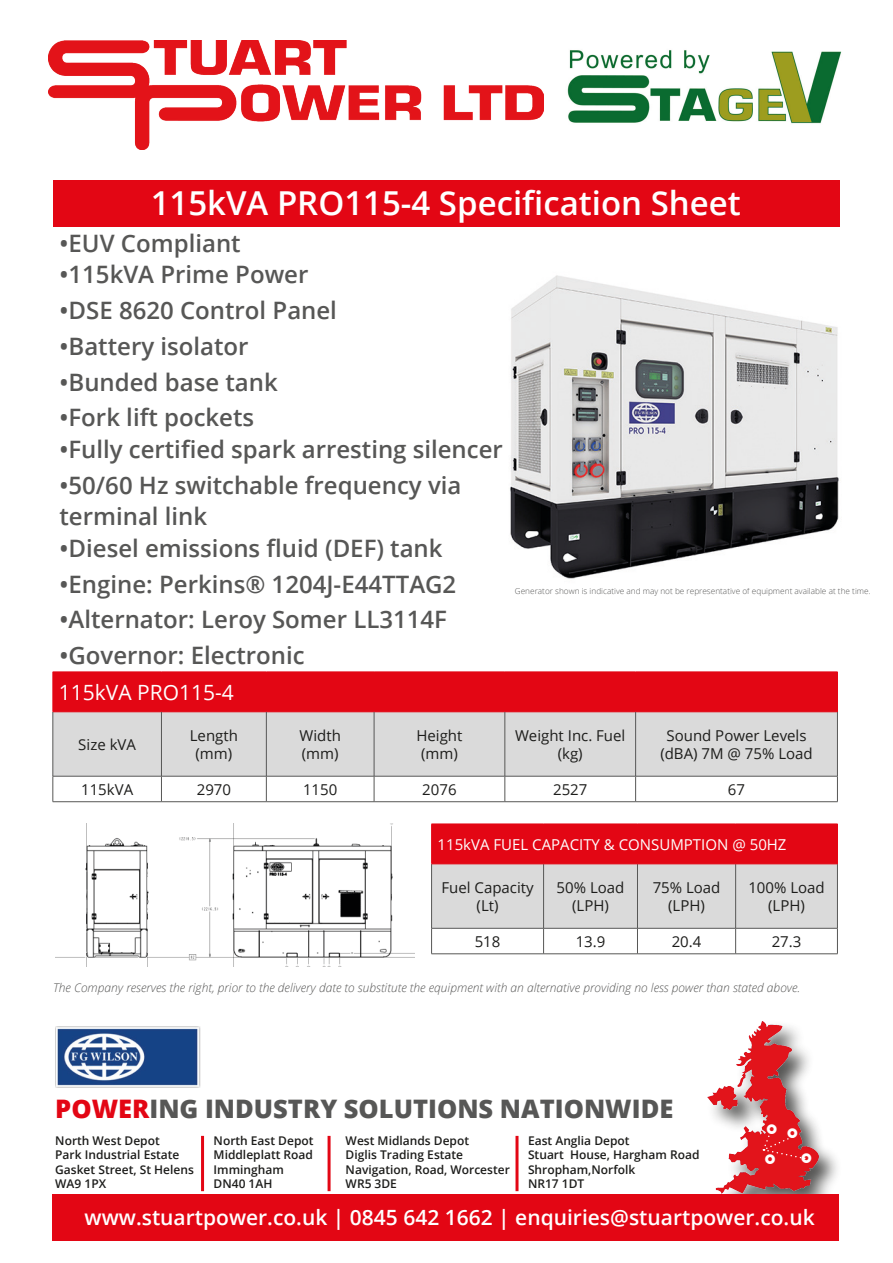
<style>
.page{position:relative;width:893px;height:1263px;background:#fff}
.page>*{position:absolute;margin:0;border:0;box-sizing:border-box;transform-origin:0 0}
.t1{font:600 33px "Open Sans";color:#fff}
.t2{font:800 25.5px "Open Sans";color:#575756}
.t3{font:600 24px/31.5px "Open Sans";color:#575756}
.t4{font:600 21px "Open Sans";color:#fff}
.t5{font:21px "Open Sans";color:#fff}
.t6{font:15px/18px "Open Sans";color:#1d1d1b;text-align:center}
.t7{font:15px "Open Sans";color:#fff}
.t8{font:600 12px/14.4px "Open Sans";color:#1d1d1b}
.t9{font:italic 300 12px "Open Sans";color:#575756}
.t10{font:300 8.25px "Open Sans";color:#575756}
.s1{font-style:inherit}
.s2{color:#e30614}
</style>
<div class="page">
<div style="left:53px;top:180px;width:787px;height:46px;background:#e30614"></div>
<div style="left:53px;top:672px;width:784px;height:40px;background:#e30614"></div>
<div style="left:54px;top:712px;width:783px;height:64px;background:#dadada"></div>
<hr style="left:837px;top:672px;width:1px;height:40px;background:#e30614">
<hr style="left:53px;top:712px;width:1px;height:64px;background:#575756">
<hr style="left:161px;top:712px;width:1px;height:64px;background:#575756">
<hr style="left:266px;top:712px;width:1px;height:64px;background:#575756">
<hr style="left:374px;top:712px;width:1px;height:64px;background:#575756">
<hr style="left:505px;top:712px;width:1px;height:64px;background:#575756">
<hr style="left:635px;top:712px;width:1px;height:64px;background:#575756">
<hr style="left:837px;top:712px;width:1px;height:64px;background:#575756">
<svg style="left:53px;top:776px;width:785px;height:25px"></svg>
<hr style="left:53px;top:801px;width:108px;height:1px;background:#575756">
<hr style="left:161px;top:801px;width:105px;height:1px;background:#575756">
<hr style="left:266px;top:801px;width:108px;height:1px;background:#575756">
<hr style="left:374px;top:801px;width:131px;height:1px;background:#575756">
<hr style="left:505px;top:801px;width:131px;height:1px;background:#575756">
<hr style="left:636px;top:801px;width:202px;height:1px;background:#575756">
<div style="left:432px;top:824px;width:405px;height:40px;background:#e30614"></div>
<svg style="left:431px;top:865px;width:407px;height:88px"></svg>
<hr style="left:431px;top:953px;width:113px;height:1px;background:#575756">
<hr style="left:544px;top:953px;width:93px;height:1px;background:#575756">
<hr style="left:637px;top:953px;width:99px;height:1px;background:#575756">
<hr style="left:736px;top:953px;width:102px;height:1px;background:#575756">
<hr style="left:431px;top:824px;width:1px;height:40px;background:#e30614">
<hr style="left:837px;top:824px;width:1px;height:40px;background:#e30614">
<hr style="left:431px;top:864px;width:113px;height:1px;background:#e30614">
<hr style="left:544px;top:864px;width:93px;height:1px;background:#e30614">
<hr style="left:637px;top:864px;width:99px;height:1px;background:#e30614">
<hr style="left:736px;top:864px;width:102px;height:1px;background:#e30614">
<img style="left:510px;top:275px;width:329px;height:304px">
<img style="left:49px;top:41px;width:494px;height:108px">
<img style="left:567px;top:50px;width:275px;height:74px">
<img style="left:55px;top:1026px;width:145px;height:61px">
<hr style="left:201px;top:1136px;width:3px;height:55px;background:#e30614">
<hr style="left:328px;top:1136px;width:3px;height:55px;background:#e30614">
<hr style="left:515px;top:1136px;width:3px;height:55px;background:#e30614">
<div style="left:706px;top:1020px;width:136px;height:196px;background:#1d1d1b;opacity:.75"></div>
<img style="left:708px;top:1022px;width:110px;height:172px">
<div style="left:53px;top:1194px;width:786px;height:46px;background:#e30614"></div>
<img style="left:55px;top:824px;width:360px;height:142px">
<svg style="left:763px;top:1124px;width:48px;height:40px;background:#d82a30"></svg>
<p class="t1" style="left:151px;top:180px;width:592px">115kVA PRO115-4 Specification Sheet</p>
<p class="t3" style="left:60px;top:227px;width:183px">•EUV Compliant</p>
<p class="t3" style="left:60px;top:258px;width:250px">•115kVA Prime Power</p>
<p class="t3" style="left:60px;top:294px;width:279px">•DSE 8620 Control Panel</p>
<p class="t3" style="left:60px;top:330px;width:191px">•Battery isolator</p>
<p class="t3" style="left:60px;top:366px;width:220px">•Bunded base tank</p>
<p class="t3" style="left:60px;top:401px;width:196px">•Fork lift pockets</p>
<p class="t3" style="left:60px;top:433px;width:445px">•Fully certified spark arresting silencer</p>
<p class="t3" style="left:60px;top:469px;width:403px">•50/60 Hz switchable frequency via terminal link</p>
<p class="t3" style="left:60px;top:532px;width:385px">•Diesel emissions fluid (DEF) tank</p>
<p class="t3" style="left:60px;top:567px;width:398px">•Engine: Perkins® 1204J-E44TTAG2</p>
<p class="t3" style="left:60px;top:603px;width:389px">•Alternator: Leroy Somer LL3114F</p>
<p class="t3" style="left:60px;top:639px;width:247px">•Governor: Electronic</p>
<p class="t5" style="left:59px;top:678px;width:177px">115kVA PRO115-4</p>
<p class="t6" style="left:78px;top:735px;width:59px">Size k<span class="s1">VA</span></p>
<p class="t6" style="left:190px;top:726px;width:50px">Length</p>
<p class="t6" style="left:196px;top:744px;width:38px">(mm)</p>
<p class="t6" style="left:300px;top:726px;width:43px">Width</p>
<p class="t6" style="left:302px;top:744px;width:38px">(mm)</p>
<p class="t6" style="left:416px;top:726px;width:48px">Height</p>
<p class="t6" style="left:421px;top:744px;width:38px">(mm)</p>
<p class="t10" style="left:515px;top:586px;width:357px">Generator shown is indicative and may not be representative of equipment available at the time.</p>
<p class="t6" style="left:515px;top:726px;width:112px">Weight Inc. Fuel</p>
<p class="t6" style="left:558px;top:744px;width:26px">(kg)</p>
<p class="t6" style="left:666px;top:726px;width:142px">Sound Power Levels</p>
<p class="t6" style="left:660px;top:744px;width:154px">(dBA) 7M @ 75% Load</p>
<p class="t6" style="left:81px;top:780px;width:54px">115k<span class="s1">VA</span></p>
<p class="t6" style="left:197px;top:780px;width:36px">2970</p>
<p class="t6" style="left:303px;top:780px;width:36px">1150</p>
<p class="t6" style="left:422px;top:780px;width:36px">2076</p>
<p class="t6" style="left:553px;top:780px;width:36px">2527</p>
<p class="t6" style="left:728px;top:780px;width:19px">67</p>
<p class="t7" style="left:438px;top:834px;width:350px">115kVA FUEL CAPACITY &amp; CONSUMPTION @ 50HZ</p>
<p class="t6" style="left:441px;top:878px;width:94px">Fuel Capacity (Lt)</p>
<p class="t6" style="left:557px;top:878px;width:69px">50% Load</p>
<p class="t6" style="left:653px;top:878px;width:69px">75% Load</p>
<p class="t6" style="left:668px;top:896px;width:38px">(LPH)</p>
<p class="t6" style="left:748px;top:878px;width:78px">100% Load</p>
<p class="t6" style="left:768px;top:896px;width:38px">(LPH)</p>
<p class="t6" style="left:572px;top:896px;width:38px">(LPH)</p>
<p class="t6" style="left:475px;top:932px;width:27px">518</p>
<p class="t6" style="left:576px;top:932px;width:31px">13.9</p>
<p class="t6" style="left:672px;top:932px;width:31px">20.4</p>
<p class="t6" style="left:772px;top:932px;width:31px">27.3</p>
<p class="t9" style="left:53px;top:979px;width:749px">The Company reserves the right, prior to the delivery date to substitute the equipment with an alternative providing no less power than stated above.</p>
<p class="t2" style="left:55px;top:1089px;width:620px"><span class="s2">POWER</span>ING INDUSTRY SOLUTIONS NATIONWIDE</p>
<p class="t8" style="left:55px;top:1133px;width:126px">North West Depot<br>Park Industrial Estate</p>
<p class="t8" style="left:55px;top:1162px;width:140px">Gasket Street, St Helens</p>
<p class="t8" style="left:55px;top:1176px;width:52px">WA9 1PX</p>
<p class="t8" style="left:214px;top:1133px;width:101px;text-align:justify">North East Depot Middleplatt Road Immingham</p>
<p class="t8" style="left:214px;top:1176px;width:60px">DN40 1AH</p>
<p class="t8" style="left:346px;top:1133px;width:166px">West Midlands Depot<br>Diglis Trading Estate<br>Navigation, Road, Worcester<br>WR5 3DE</p>
<p class="t8" style="left:528px;top:1133px;width:173px">East Anglia Depot<br>Stuart House, Hargham Road</p>
<p class="t8" style="left:528px;top:1162px;width:109px">Shropham,Norfolk</p>
<p class="t8" style="left:528px;top:1176px;width:58px">NR17 1DT</p>
<p class="t4" style="left:85px;top:1203px;width:732px">www.stuartpower.co.uk | 0845 642 1662 | enquiries@stuartpower.co.uk</p>
</div>
